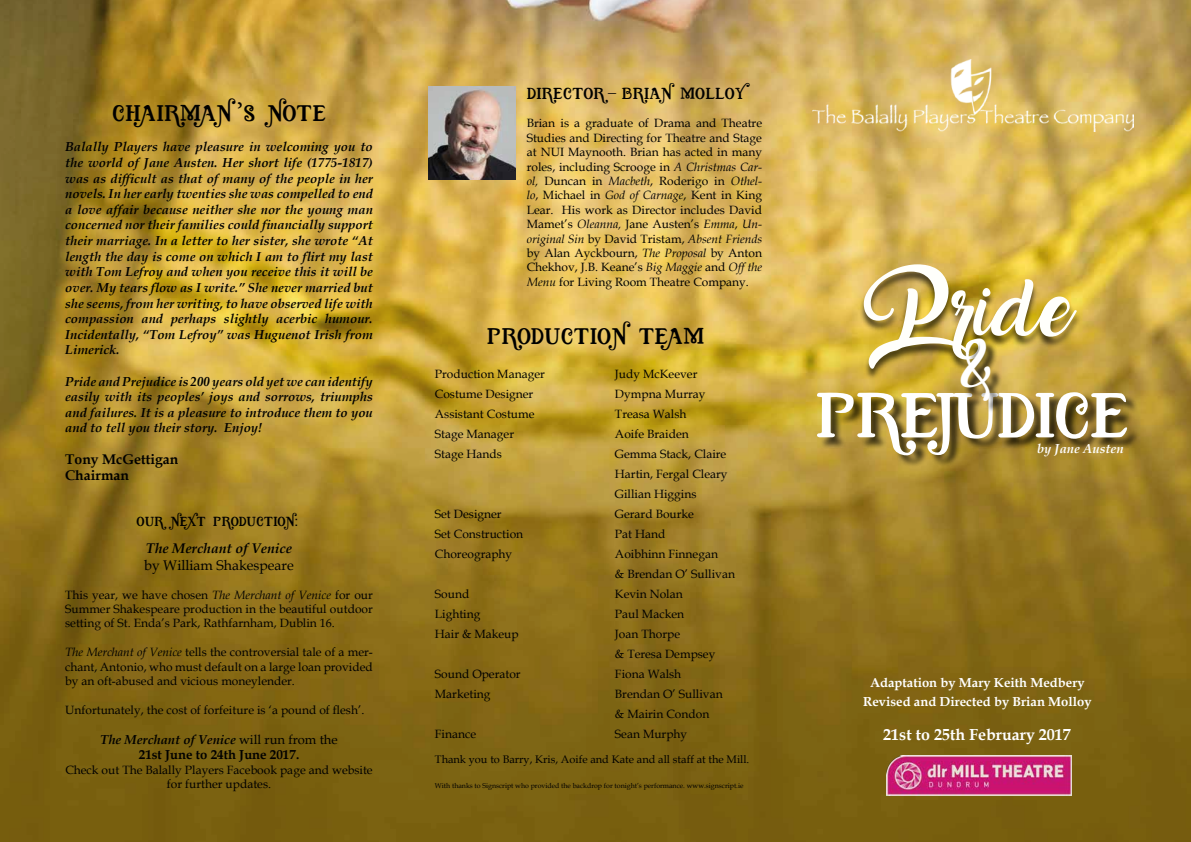
<style>
.page{position:relative;width:1191px;height:842px;background:#fff}
.page>*{position:absolute;margin:0;border:0;box-sizing:border-box;transform-origin:0 0}
.t1{font:67.7px "Quixotic";letter-spacing:-.04em;color:#fff;scale:1.04 1}
.t2{font:50px "Amarillo";color:#fffffb;scale:1.12 1}
.t3{font:36px "Amarillo";color:#fff;scale:1.04 1}
.t4{font:28px "Minion Pro";color:#000}
.t5{font:24px "Quixotic";color:#000}
.t6{font:17px "Quixotic";color:#000}
.t7{font:700 16px "Book Antiqua";color:#fff}
.t8{font:700 16px "Book Antiqua";color:#000}
.t9{font:700 14px/16.8px "Book Antiqua";color:#000}
.t10{font:14px "Book Antiqua";color:#000}
.t11{font:italic 700 14px "Book Antiqua";color:#000}
.t12{font:14px "Quixotic";color:#000}
.t13{font:italic 700 13px/15.6px "Book Antiqua";color:#000;text-align:justify}
.t14{font:700 13px/19px "Book Antiqua";color:#fff;text-align:center}
.t15{font:700 13px/15.6px "Book Antiqua";color:#000;text-align:center}
.t16{font:italic 700 13px "Book Antiqua";color:#fff}
.t17{font:12px/14.4px "Book Antiqua";color:#000;text-align:justify}
.t18{font:11px "Book Antiqua";color:#000}
.t19{font:7px "Book Antiqua";color:#000}
.s1{font-style:italic}
.s2{font-weight:400}
</style>
<div class="page">
<img style="left:0;top:0;width:1191px;height:842px">
<img style="left:428px;top:86px;width:87px;height:93px">
<div style="left:858px;top:266px;width:223px;height:115px;background:#000;opacity:.65"></div>
<div style="left:818px;top:394px;width:321px;height:74px;background:#000;opacity:.69"></div>
<img style="left:812px;top:60px;width:321px;height:72px">
<div style="left:962px;top:340px;width:41px;height:73px;background:#000;opacity:.75"></div>
<img style="left:886px;top:756px;width:185px;height:39px">
<h3 class="t5" style="left:112px;top:99px;width:216px">CHAIRMAN S NOTE</h3>
<p class="t13" style="left:65px;top:139px;width:309px">Balally Players have pleasure in welcoming you to the world of Jane Austen. Her short life (1775-1817) was as difficult as that of many of the people in her novels. In her early twenties she was compelled to end a love affair because neither she nor the young man concerned nor their families could financially support their marriage. In a letter to her sister, she wrote “At length the day is come on which I am to flirt my last with Tom Lefroy and when you receive this it will be over. My tears flow as I write.” She never married but she seems, from her writing, to have observed life with compassion and perhaps slightly acerbic humour.<br>Incidentally, “Tom Lefroy” was Huguenot Irish from Limerick.</p>
<p class="t13" style="left:65px;top:373px;width:309px">Pride and Prejudice is 200 years old yet we can identify easily with its peoples’ joys and sorrows, triumphs and failures. It is a pleasure to introduce them to you and to tell you their story. Enjoy!</p>
<p class="t9" style="left:65px;top:450px;width:115px">Tony McGettigan<br>Chairman</p>
<p class="t12" style="left:137px;top:513px;width:166px">OUR NEXT PRODUCTION:</p>
<p class="t11" style="left:146px;top:538px;width:147px">The Merchant of Venice</p>
<p class="t10" style="left:144px;top:555px;width:151px">by William Shakespeare</p>
<p class="t17" style="left:65px;top:587px;width:309px">This year, we have chosen <span class="s1">The Merchant of Venice</span> for our Summer Shakespeare production in the beautiful outdoor setting of St. Enda’s Park, Rathfarnham, Dublin 16.</p>
<p class="t17" style="left:65px;top:645px;width:309px"><span class="s1">The Merchant of Venice</span> tells the controversial tale of a mer&shy;chant, Antonio, who must default on a large loan provided by an oft-abused and vicious moneylender.</p>
<p class="t17" style="left:65px;top:702px;width:301px">Unfortunately, the cost of forfeiture is ‘a pound of flesh’.</p>
<p class="t15" style="left:100px;top:731px;width:239px"><span class="s1">The Merchant of Venice</span> <span class="s2">will run from the<br></span>21st June to 24th June 2017.</p>
<p class="t17" style="left:65px;top:762px;width:309px;text-align:center">Check out The Balally Players Facebook page and website for further updates.</p>
<h3 class="t4" style="left:237px;top:95px;width:8px">’</h3>
<h3 class="t6" style="left:527px;top:82px;width:218px">DIRECTOR BRIAN MOLLOY</h3>
<p class="t17" style="left:527px;top:116px;width:237px">Brian is a graduate of Drama and Theatre Studies and Directing for Theatre and Stage at NUI Maynooth. Brian has acted in many roles, including Scrooge in <span class="s1">A Christmas Car&shy;ol,</span> Duncan in <span class="s1">Macbeth</span>, Roderigo in <span class="s1">Othel&shy;lo</span>, Michael in <span class="s1">God of Carnage</span>, Kent in King Lear. His work as Director includes David Mamet’s <span class="s1">Oleanna,</span> Jane Austen’s <span class="s1">Emma</span>, <span class="s1">Un&shy;original Sin</span> by David Tristam, <span class="s1">Absent Friends </span>by Alan Ayckbourn, <span class="s1">The Proposal</span> by Anton Chekhov, J.B. Keane’s <span class="s1">Big Maggie</span> and <span class="s1">Off the Menu</span> for Living Room Theatre Company.</p>
<h3 class="t8" style="left:608px;top:76px;width:9px">_</h3>
<h3 class="t5" style="left:486px;top:321px;width:220px">PRODUCTION TEAM</h3>
<p class="t17" style="left:435px;top:366px;width:111px">Production Manager</p>
<p class="t17" style="left:615px;top:366px;width:84px">Judy McKeever</p>
<p class="t17" style="left:435px;top:386px;width:100px">Costume Designer</p>
<p class="t17" style="left:615px;top:386px;width:92px">Dympna Murray</p>
<p class="t17" style="left:435px;top:406px;width:101px">Assistant Costume</p>
<p class="t17" style="left:615px;top:406px;width:73px">Treasa Walsh</p>
<p class="t17" style="left:435px;top:426px;width:81px">Stage Manager</p>
<p class="t17" style="left:615px;top:426px;width:75px">Aoife Braiden</p>
<p class="t17" style="left:435px;top:446px;width:69px">Stage Hands</p>
<p class="t17" style="left:615px;top:444px;width:114px;line-height:20px">Gemma Stack, Claire Hartin, Fergal Cleary Gillian Higgins</p>
<p class="t17" style="left:435px;top:506px;width:68px">Set Designer</p>
<p class="t17" style="left:615px;top:506px;width:80px">Gerard Bourke</p>
<p class="t17" style="left:435px;top:526px;width:90px">Set Construction</p>
<p class="t17" style="left:615px;top:526px;width:52px">Pat Hand</p>
<p class="t17" style="left:435px;top:546px;width:79px">Choreography</p>
<p class="t17" style="left:615px;top:544px;width:121px;line-height:20px">Aoibhinn Finnegan<br>&amp; Brendan O’ Sullivan</p>
<p class="t17" style="left:435px;top:586px;width:36px">Sound</p>
<p class="t17" style="left:615px;top:586px;width:69px">Kevin Nolan</p>
<p class="t17" style="left:435px;top:606px;width:47px">Lighting</p>
<p class="t17" style="left:615px;top:606px;width:71px">Paul Macken</p>
<p class="t17" style="left:435px;top:626px;width:85px">Hair &amp; Makeup</p>
<p class="t17" style="left:615px;top:624px;width:102px;line-height:20px">Joan Thorpe<br>&amp; Teresa Dempsey</p>
<p class="t17" style="left:435px;top:666px;width:87px">Sound Operator</p>
<p class="t17" style="left:615px;top:666px;width:68px">Fiona Walsh</p>
<p class="t17" style="left:435px;top:686px;width:57px">Marketing</p>
<p class="t17" style="left:615px;top:684px;width:109px;line-height:20px">Brendan O’ Sullivan &amp; Mairin Condon</p>
<p class="t17" style="left:435px;top:726px;width:43px">Finance</p>
<p class="t17" style="left:615px;top:726px;width:74px">Sean Murphy</p>
<p class="t18" style="left:435px;top:751px;width:316px">Thank you to Barry, Kris, Aoife and Kate and all staff at the Mill.</p>
<p class="t19" style="left:435px;top:781px;width:310px">With thanks to Signscript who provided the backdrop for tonight’s performance. www.signscript.ie</p>
<h2 class="t2" style="left:862px;top:289px;width:189px">P ride</h2>
<h1 class="t1" style="left:814px;top:373px;width:305px">PREJUDICE</h1>
<h3 class="t3" style="left:960px;top:355px;width:32px">&amp;</h3>
<p class="t16" style="left:1037px;top:440px;width:88px">by Jane Austen</p>
<p class="t14" style="left:863px;top:673px;width:230px">Adaptation by Mary Keith Medbery<br>Revised and Directed by Brian Molloy</p>
<h3 class="t7" style="left:883px;top:723px;width:189px">21st to 25th February 2017</h3>
</div>
